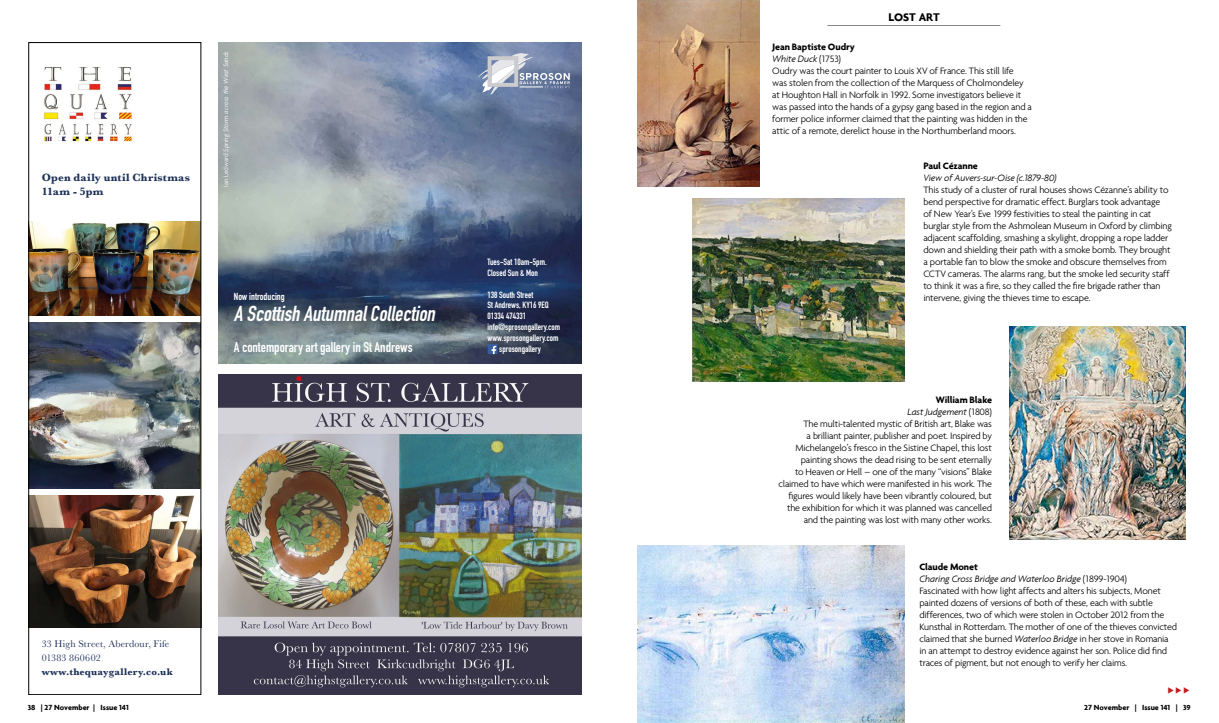
<style>
.page{position:relative;width:1219px;height:723px;background:#fff}
.page>*{position:absolute;margin:0;border:0;box-sizing:border-box;transform-origin:0 0}
.t1{font:italic 700 21.4px "DIN Condensed";color:#fff}
.t2{font:700 14px "DIN Condensed";color:#fff}
.t3{font:700 12px "Agenda";color:#000}
.t4{font:700 11px/14px "Baskerville";letter-spacing:.025em;color:#1d3058}
.t5{font:700 10.1px "DIN Condensed";color:#fff}
.t6{font:300 10px/12px "Agenda";letter-spacing:-.02em;color:#000}
.t7{font:10px/14px "Baskerville";letter-spacing:.02em;color:#1d3058}
.t8{font:italic 300 10px "Agenda";letter-spacing:-.02em;color:#000}
.t9{font:700 10px "Baskerville";letter-spacing:.025em;color:#1d3058}
.t10{font:700 10px "Agenda";letter-spacing:-.01em;color:#000}
.t11{font:700 9px/10.8px "DIN Condensed";color:#fff}
.t12{font:700 8px "Agenda";color:#000}
.t13{font:italic 300 7px "Agenda";color:#fff}
.s1{font-style:normal}
.s2{font-weight:700}
.s3{font-style:italic}
</style>
<div class="page">
<hr style="left:827px;top:25px;width:173px;height:1px;background:#878787">
<img style="left:637px;top:0;width:123px;height:186px">
<img style="left:637px;top:545px;width:267px;height:178px">
<img style="left:1009px;top:326px;width:176px;height:213px">
<img style="left:692px;top:198px;width:212px;height:183px">
<img style="left:218px;top:43px;width:363px;height:320px">
<svg style="left:488px;top:344px;width:9px;height:10px"></svg>
<svg style="left:478px;top:53px;width:92px;height:42px;background:#93a0ba"></svg>
<img style="left:30px;top:496px;width:169px;height:131px">
<img style="left:30px;top:222px;width:169px;height:93px">
<img style="left:30px;top:322px;width:169px;height:166px">
<img style="left:43px;top:67px;width:89px;height:75px">
<div style="left:28px;top:43px;width:173px;height:651px;border:1px solid #000"></div>
<img style="left:218px;top:374px;width:363px;height:320px">
<p class="t4" style="left:42px;top:170px;width:150px">Open daily until Christmas<br>11am - 5pm</p>
<p class="t13" style="left:222px;top:187px;width:137px;rotate:-90deg"><span class="s1">Ian Ledward</span> Spring Storm across the West Sands</p>
<p class="t11" style="left:488px;top:256px;width:61px">Tues-Sat 10am-5pm.<br>Closed Sun &amp; Mon</p>
<p class="t11" style="left:488px;top:289px;width:74px">138 South Street<br>St Andrews, KY16 9EQ<br>01334 474331 info@sprosongallery.com www.sprosongallery.com</p>
<p class="t5" style="left:234px;top:289px;width:52px">Now introducing</p>
<h1 class="t1" style="left:234px;top:299px;width:208px">AScottishAutumnalCollection</h1>
<h2 class="t2" style="left:234px;top:338px;width:180px">A contemporary art gallery in St Andrews</h2>
<p class="t11" style="left:499px;top:343px;width:43px">sprosongallery</p>
<p class="t7" style="left:42px;top:636px;width:129px">33 High Street, Aberdour, Fife<br>01383 860602</p>
<p class="t9" style="left:42px;top:664px;width:133px">www.thequaygallery.co.uk</p>
<p class="t3" style="left:888px;top:10px;width:53px">LOST ART</p>
<p class="t6" style="left:772px;top:41px;width:261px"><span class="s2">Jean Baptiste Oudry<br></span><span class="s3">White Duck</span> (1753)<br>Oudry was the court painter to Louis XV of France. This still life<br>was stolen from the collection of the Marquess of Cholmondeley at Houghton Hall in Norfolk in 1992. Some investigators believe it was passed into the hands of a gypsy gang based in the region and a former police informer claimed that the painting was hidden in the attic of a remote, derelict house in the Northumberland moors.</p>
<p class="t10" style="left:923px;top:160px;width:56px">Paul Cézanne</p>
<p class="t8" style="left:923px;top:172px;width:135px">View of Auvers-sur-Oise (c.1879-80)</p>
<p class="t6" style="left:923px;top:184px;width:250px">This study of a cluster of rural houses shows Cézanne’s ability to bend perspective for dramatic effect. Burglars took advantage<br>of New Year’s Eve 1999 festivities to steal the painting in cat burglar style from the Ashmolean Museum in Oxford by climbing adjacent scaffolding, smashing a skylight, dropping a rope ladder down and shielding their path with a smoke bomb. They brought a portable fan to blow the smoke and obscure themselves from CCTV cameras. The alarms rang, but the smoke led security staff to think it was a fire, so they called the fire brigade rather than intervene, giving the thieves time to escape.</p>
<p class="t6" style="left:779px;top:394px;width:215px;text-align:right"><span class="s2">William Blake<br></span><span class="s3">Last Judgement</span> (1808)<br>The multi-talented mystic of British art, Blake was<br>a brilliant painter, publisher and poet. Inspired by Michelangelo’s fresco in the Sistine Chapel, this lost painting shows the dead rising to be sent eternally<br>to Heaven or Hell – one of the many “visions” Blake claimed to have which were manifested in his work. The figures would likely have been vibrantly coloured, but the exhibition for which it was planned was cancelled and the painting was lost with many other works.</p>
<p class="t6" style="left:919px;top:561px;width:259px"><span class="s2">Claude Monet<br></span><span class="s3">Charing Cross Bridge and Waterloo Bridge</span> (1899-1904)<br>Fascinated with how light affects and alters his subjects, Monet painted dozens of versions of both of these, each with subtle differences, two of which were stolen in October 2012 from the Kunsthal in Rotterdam. The mother of one of the thieves convicted claimed that she burned <span class="s3">Waterloo Bridge</span> in her stove in Romania in an attempt to destroy evidence against her son. Police did find traces of pigment, but not enough to verify her claims.</p>
<p class="t12" style="left:28px;top:703px;width:103px">38 | 27 November | Issue 141</p>
<p class="t12" style="left:1084px;top:702px;width:108px">27 November | Issue 141 | 39</p>
</div>
